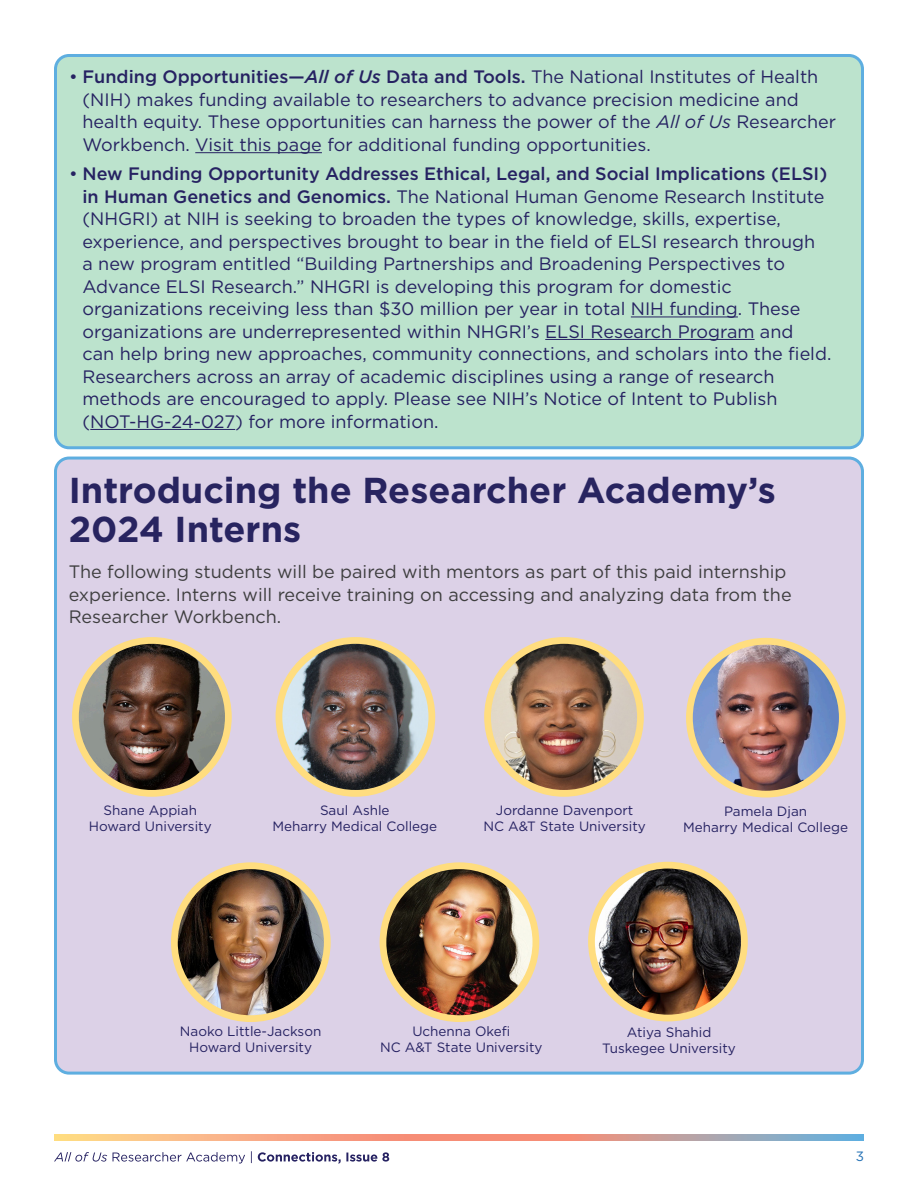
<style>
.page{position:relative;width:918px;height:1188px;background:#fff}
.page>*{position:absolute;margin:0;border:0;box-sizing:border-box;transform-origin:0 0}
.t1{font:700 36px/39px "Gotham";color:#282460}
.t2{font:18px/22.5px "Gotham";color:#262262}
.t3{font:18px/22.5px "Gotham";color:#3e3e3f}
.t4{font:13.5px/16.5px "Gotham";color:#262262;text-align:center}
.t5{font:13.5px "Gotham";color:#216fb4}
.s1{font-weight:500}
.s2{font-weight:500;font-style:italic}
.s3{font-style:italic}
</style>
<div class="page">
<svg style="left:54px;top:1151px;width:335px;height:13px"></svg>
<svg style="left:54px;top:1134px;width:810px;height:6px;background:#dca590"></svg>
<div style="left:56px;top:55px;width:806px;height:393px;background:#bce3cd;border-radius:13px"></div>
<div style="left:54px;top:54px;width:810px;height:395px;border:3px solid #5eaee0;border-radius:13px"></div>
<hr style="left:195px;top:152px;width:127px;height:1px;background:#262262">
<hr style="left:631px;top:316px;width:107px;height:1px;background:#262262">
<hr style="left:545px;top:339px;width:210px;height:1px;background:#262262">
<hr style="left:90px;top:429px;width:145px;height:1px;background:#262262">
<div style="left:56px;top:458px;width:806px;height:615px;background:#dcd1e7;border-radius:14px"></div>
<div style="left:54px;top:457px;width:810px;height:618px;border:3px solid #5eaee0;border-radius:14px"></div>
<img style="left:75px;top:640px;width:153px;height:153px;border-radius:76px">
<div style="left:72px;top:637px;width:160px;height:160px;border:7px solid #ffdd7f;border-radius:50%"></div>
<img style="left:488px;top:640px;width:152px;height:153px;border-radius:76px">
<div style="left:484px;top:637px;width:160px;height:160px;border:7px solid #ffdd7f;border-radius:50%"></div>
<img style="left:279px;top:640px;width:153px;height:153px;border-radius:76px">
<div style="left:276px;top:637px;width:159px;height:160px;border:7px solid #ffdd7f;border-radius:50%"></div>
<img style="left:689px;top:641px;width:153px;height:153px;border-radius:76px">
<div style="left:686px;top:638px;width:160px;height:160px;border:7px solid #ffdd7f;border-radius:50%"></div>
<img style="left:383px;top:866px;width:153px;height:153px;border-radius:76px">
<div style="left:380px;top:862px;width:159px;height:160px;border:7px solid #ffdd7f;border-radius:50%"></div>
<img style="left:174px;top:866px;width:153px;height:153px;border-radius:76px">
<div style="left:171px;top:862px;width:160px;height:160px;border:7px solid #ffdd7f;border-radius:50%"></div>
<img style="left:591px;top:865px;width:153px;height:153px;border-radius:76px">
<div style="left:588px;top:862px;width:160px;height:159px;border:7px solid #ffdd7f;border-radius:50%"></div>
<p class="t2" style="left:82px;top:65px;width:755px;text-indent:-14px">• <span class="s1">Funding Opportunities—</span><span class="s2">All of Us</span> <span class="s1">Data and Tools.</span> The National Institutes of Health (NIH) makes funding available to researchers to advance precision medicine and health equity. These opportunities can harness the power of the <span class="s3">All of Us</span> Researcher Workbench. Visit this page for additional funding opportunities.</p>
<p class="t2" style="left:82px;top:162px;width:750px;text-indent:-14px">• <span class="s1">New Funding Opportunity Addresses Ethical, Legal, and Social Implications (ELSI) in Human Genetics and Genomics.</span> The National Human Genome Research Institute (NHGRI) at NIH is seeking to broaden the types of knowledge, skills, expertise, experience, and perspectives brought to bear in the field of ELSI research through<br>a new program entitled “Building Partnerships and Broadening Perspectives to Advance ELSI Research.” NHGRI is developing this program for domestic organizations receiving less than $30 million per year in total NIH funding. These organizations are underrepresented within NHGRI’s ELSI Research Program and<br>can help bring new approaches, community connections, and scholars into the field.<br>Researchers across an array of academic disciplines using a range of research methods are encouraged to apply. Please see NIH’s Notice of Intent to Publish (NOT-HG-24-027) for more information.</p>
<h3 class="t1" style="left:69px;top:471px;width:709px">Introducing the Researcher Academy’s<br>2024 Interns</h3>
<p class="t3" style="left:69px;top:560px;width:724px">The following students will be paired with mentors as part of this paid internship experience. Interns will receive training on accessing and analyzing data from the<br>Researcher Workbench.</p>
<p class="t4" style="left:89px;top:801px;width:124px">Shane Appiah<br>Howard University</p>
<p class="t4" style="left:272px;top:801px;width:166px">Saul Ashle<br>Meharry Medical College</p>
<p class="t4" style="left:483px;top:801px;width:164px">Jordanne Davenport<br>NC A&amp;T State University</p>
<p class="t4" style="left:683px;top:802px;width:166px">Pamela Djan<br>Meharry Medical College</p>
<p class="t4" style="left:180px;top:1022px;width:143px">Naoko Little-Jackson<br>Howard University</p>
<p class="t4" style="left:380px;top:1022px;width:164px">Uchenna Okefi<br>NC A&amp;T State University</p>
<p class="t4" style="left:602px;top:1023px;width:135px">Atiya Shahid<br>Tuskegee University</p>
<p class="t5" style="left:856px;top:1148px;width:10px">3</p>
</div>
